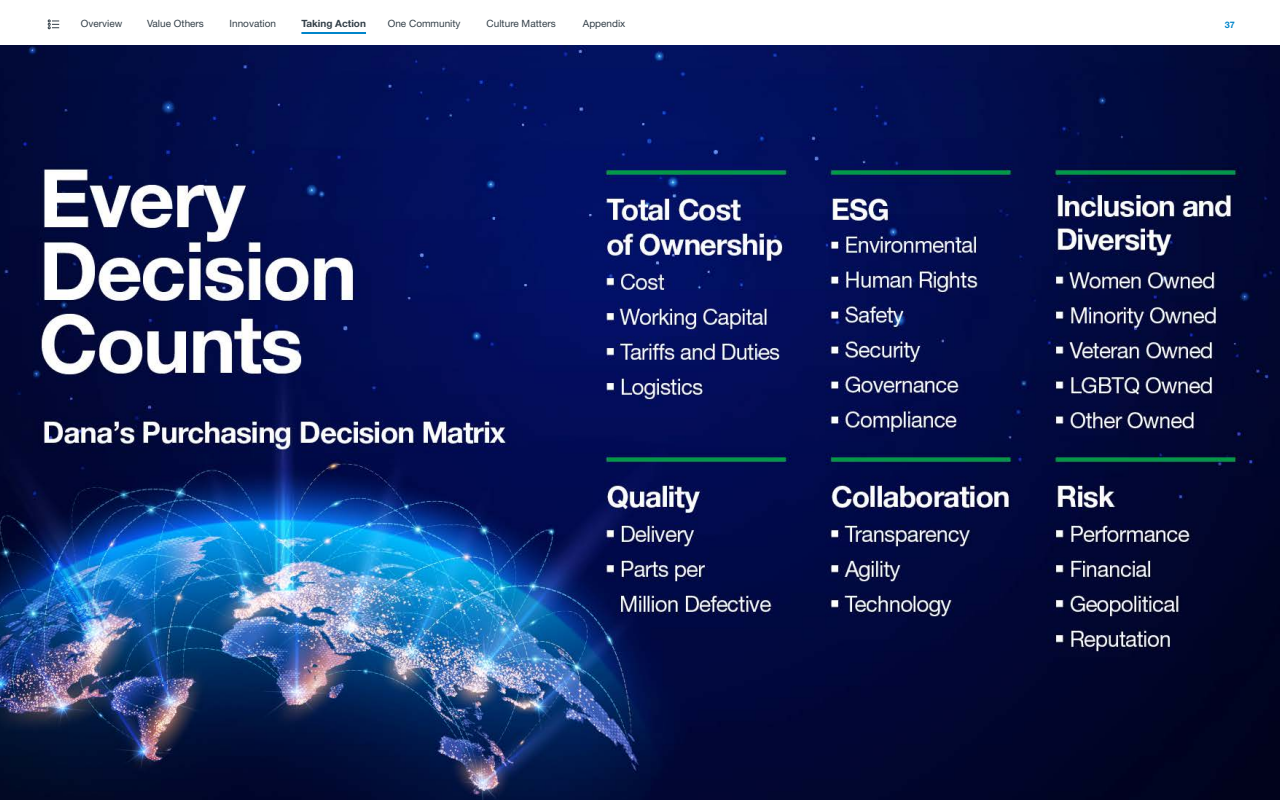
<style>
.page{position:relative;width:1280px;height:800px;background:#fff}
.page>*{position:absolute;margin:0;border:0;box-sizing:border-box;transform-origin:0 0}
.t1{font:10px "Helvetica Neue LT Pro";color:#333f48}
.t2{font:700 10px "Helvetica Neue LT Pro";color:#333f48}
.t3{font:700 9px "Helvetica Neue LT Pro";color:#0085ca}
</style>
<div class="page">
<hr style="left:301px;top:32px;width:65px;height:2px;background:#0085ca">
<svg style="left:48px;top:19px;width:11px;height:10px"></svg>
<img style="left:0;top:45px;width:1280px;height:755px">
<p class="t1" style="left:81px;top:17px;width:43px">Overview</p>
<p class="t1" style="left:147px;top:17px;width:58px">Value Others</p>
<p class="t1" style="left:230px;top:17px;width:48px">Innovation</p>
<p class="t2" style="left:301px;top:17px;width:66px">Taking Action</p>
<p class="t1" style="left:388px;top:17px;width:74px">One Community</p>
<p class="t1" style="left:487px;top:17px;width:71px">Culture Matters</p>
<p class="t1" style="left:583px;top:17px;width:44px">Appendix</p>
<p class="t3" style="left:1225px;top:20px;width:12px">37</p>
</div>
